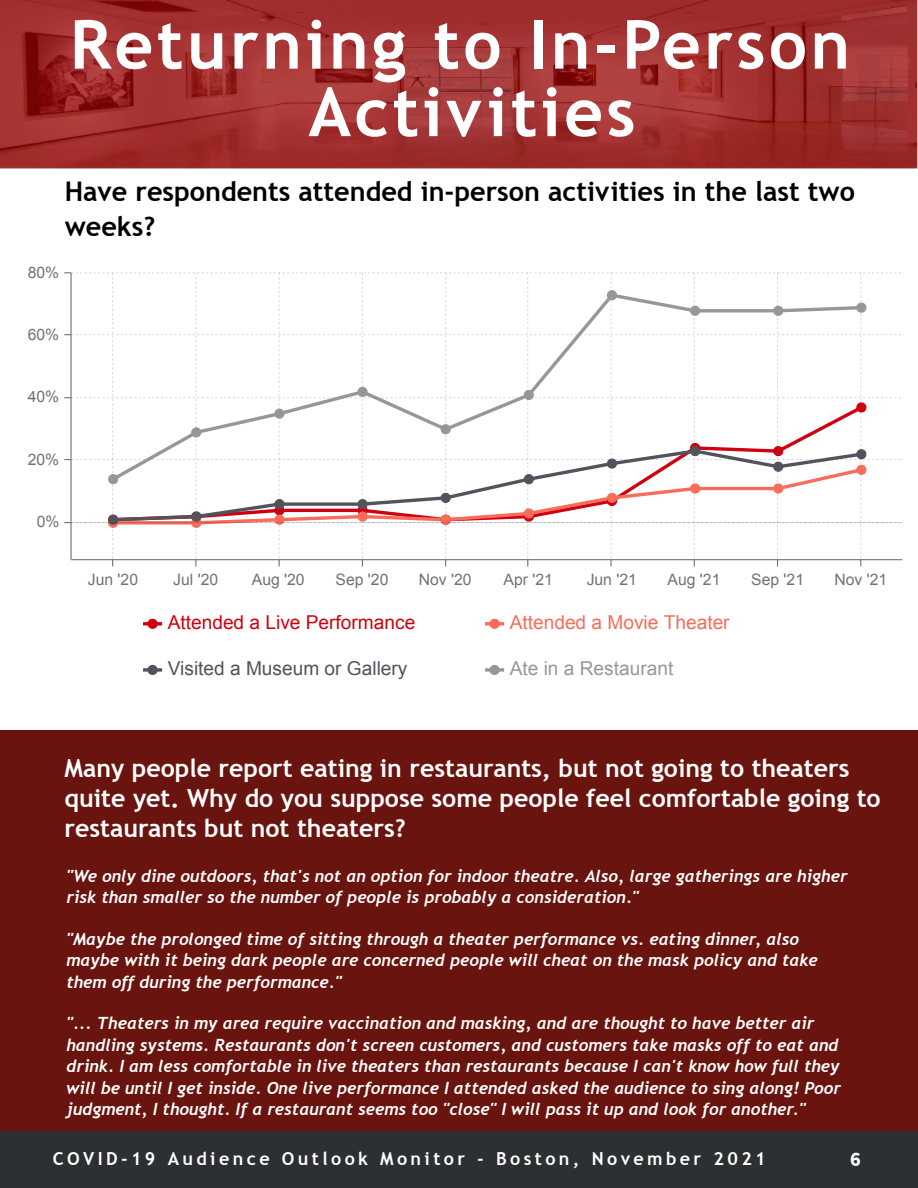
<style>
.page{position:relative;width:918px;height:1188px;background:#fff}
.page>*{position:absolute;margin:0;border:0;box-sizing:border-box;transform-origin:0 0}
.t1{font:700 67.5px/67.5px "Trebuchet MS";letter-spacing:.05em;color:#fff;text-align:center}
.t2{font:700 27px/34.8px "Trebuchet MS";color:#000}
.t3{font:700 24.9px/30.2px "Trebuchet MS";color:#fff}
.t4{font:20.25px "Source Sans Pro";color:#fff}
.t5{font:700 20.25px "Source Sans Pro";color:#fff}
.t6{font:19.05px "Arial";color:#cf000f}
.t7{font:19.05px "Arial";color:#51535d}
.t8{font:19.05px "Arial";color:#f76c5b}
.t9{font:19.05px "Arial";color:#95979a}
.t10{font:700 18px "Trebuchet MS";letter-spacing:.19em;color:#fff}
.t11{font:18px "Trebuchet MS";letter-spacing:.19em;color:#fff}
.t12{font:italic 700 16.8px/21.3px "Trebuchet";color:#fff}
.t13{font:15.75px "Arial";color:#717274}
</style>
<div class="page">
<img style="left:0;top:0;width:918px;height:169px">
<div style="left:0;top:730px;width:918px;height:410px;background:#69140e"></div>
<svg style="left:64px;top:272px;width:837px;height:294px"></svg>
<hr style="left:71px;top:522px;width:831px;height:1px;background:#000;opacity:.15">
<hr style="left:70px;top:273px;width:2px;height:287px;background:#717274">
<hr style="left:71px;top:559px;width:831px;height:1px;background:#717274">
<hr style="left:143px;top:622px;width:19px;height:3px;background:#cf000f">
<svg style="left:147px;top:618px;width:11px;height:11px"></svg>
<hr style="left:485px;top:622px;width:19px;height:3px;background:#f76c5b">
<svg style="left:489px;top:618px;width:11px;height:11px"></svg>
<svg style="left:143px;top:668px;width:19px;height:4px"></svg>
<svg style="left:147px;top:664px;width:11px;height:11px"></svg>
<svg style="left:485px;top:668px;width:19px;height:4px"></svg>
<svg style="left:489px;top:664px;width:11px;height:11px"></svg>
<div style="left:0;top:1132px;width:918px;height:56px;background:#2d3033"></div>
<h1 class="t1" style="left:70px;top:12px;width:782px">Returning to In-Person<br>Activities</h1>
<h1 class="t1" style="left:315px;top:79px;width:283px">Program</h1>
<h2 class="t2" style="left:65px;top:174px;width:792px">Have respondents attended in-person activities in the last two weeks?</h2>
<p class="t13" style="left:28px;top:263px;width:33px">80%</p>
<p class="t13" style="left:28px;top:326px;width:33px">60%</p>
<p class="t13" style="left:28px;top:388px;width:33px">40%</p>
<p class="t13" style="left:28px;top:450px;width:33px">20%</p>
<p class="t13" style="left:37px;top:513px;width:24px">0%</p>
<p class="t13" style="left:88px;top:570px;width:52px">Jun '20</p>
<p class="t13" style="left:173px;top:570px;width:46px">Jul '20</p>
<p class="t13" style="left:252px;top:570px;width:54px">Aug '20</p>
<p class="t13" style="left:336px;top:570px;width:54px">Sep '20</p>
<p class="t13" style="left:419px;top:570px;width:54px">Nov '20</p>
<p class="t13" style="left:504px;top:570px;width:51px">Apr '21</p>
<p class="t13" style="left:587px;top:570px;width:52px">Jun '21</p>
<p class="t13" style="left:668px;top:570px;width:54px">Aug '21</p>
<p class="t13" style="left:751px;top:570px;width:54px">Sep '21</p>
<p class="t13" style="left:834px;top:570px;width:54px">Nov '21</p>
<p class="t6" style="left:168px;top:612px;width:249px">Attended a Live Performance</p>
<p class="t8" style="left:510px;top:612px;width:221px">Attended a Movie Theater</p>
<p class="t7" style="left:168px;top:658px;width:241px">Visited a Museum or Gallery</p>
<p class="t9" style="left:510px;top:658px;width:165px">Ate in a Restaurant</p>
<h3 class="t3" style="left:65px;top:753px;width:818px">Many people report eating in restaurants, but not going to theaters quite yet. Why do you suppose some people feel comfortable going to restaurants but not theaters?</h3>
<p class="t12" style="left:66px;top:866px;width:783px">"We only dine outdoors, that's not an option for indoor theatre. Also, large gatherings are higher risk than smaller so the number of people is probably a consideration."</p>
<p class="t12" style="left:66px;top:929px;width:753px">"Maybe the prolonged time of sitting through a theater performance vs. eating dinner, also maybe with it being dark people are concerned people will cheat on the mask policy and take them off during the performance."</p>
<p class="t12" style="left:66px;top:1013px;width:776px">"... Theaters in my area require vaccination and masking, and are thought to have better air handling systems. Restaurants don't screen customers, and customers take masks off to eat and drink. I am less comfortable in live theaters than restaurants because I can't know how full they will be until I get inside. One live performance I attended asked the audience to sing along! Poor judgment, I thought. If a restaurant seems too "close" I will pass it up and look for another."</p>
<p class="t10" style="left:53px;top:1147px;width:715px">COVID-19 Audience Outlook Monitor - Boston, November 2021</p>
<p class="t5" style="left:850px;top:1146px;width:12px">6</p>
<p class="t11" style="left:55px;top:1149px;width:12px">C</p>
<p class="t11" style="left:180px;top:1149px;width:523px">udience Outlook Monitor - Metro Detroit June</p>
<p class="t11" style="left:752px;top:1149px;width:11px">1</p>
<p class="t4" style="left:853px;top:1147px;width:12px">6</p>
</div>
